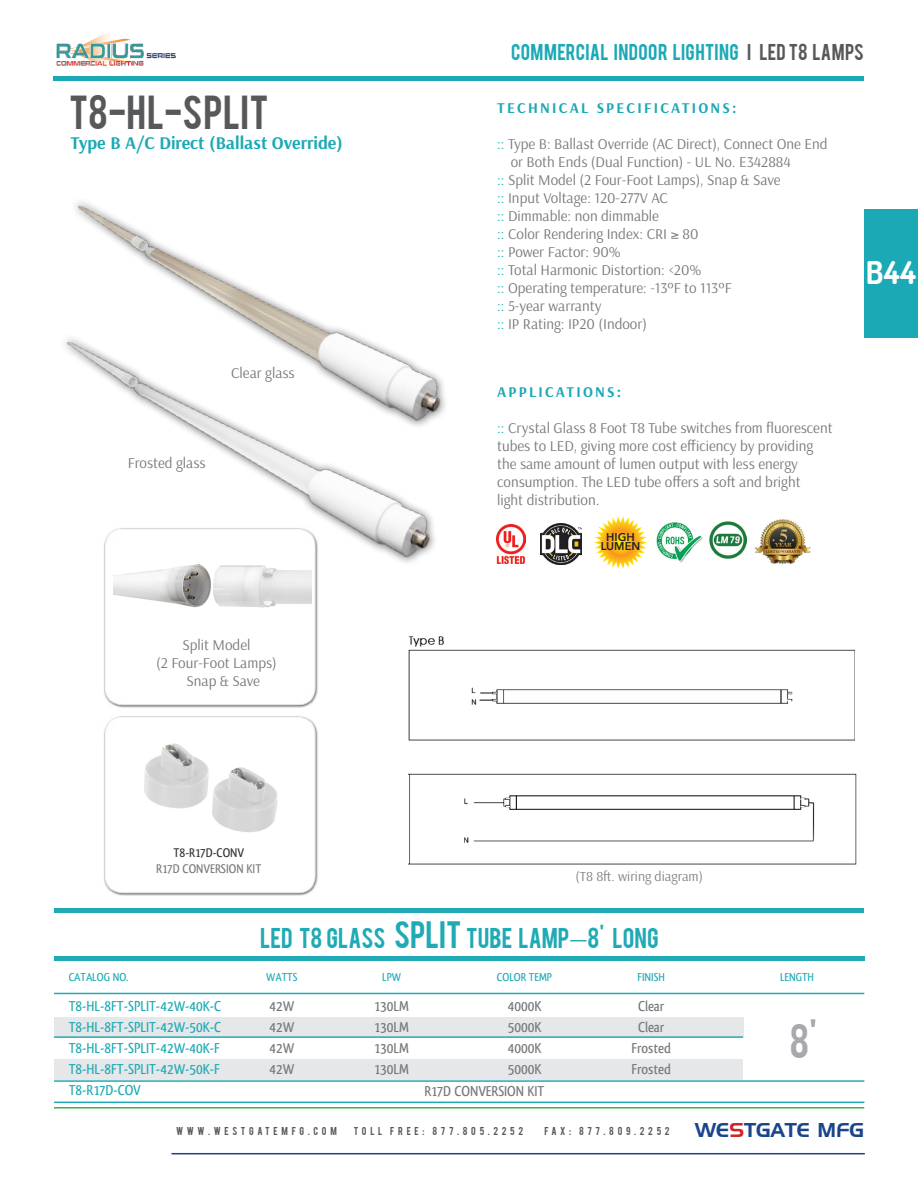
<style>
.page{position:relative;width:918px;height:1188px;background:#fff}
.page>*{position:absolute;margin:0;border:0;box-sizing:border-box;transform-origin:0 0}
.t1{font:37.5px "Bebas";letter-spacing:.015em;color:#57585a}
.t2{font:37.5px "Bebas";color:#a8a9ad}
.t3{font:700 31.5px "Dosis";color:#fff}
.t4{font:22.5px "Bebas";color:#1faab5}
.t5{font:19.5px "Handel Gothic";color:#1b458a}
.t6{font:18px "Bebas";letter-spacing:.02em;color:#1ba9b5}
.bullet-conent{font:700 18px "Arsenal";color:#1ba9b5}
.bullet-conent-2{font:15px/18px "Arsenal";color:#76787b}
.t7{font:500 15px "Qlassik";color:#1faab5}
.t8{font:500 15px/21px "Qlassik";color:#76787b}
.bullet-conent-3{font:700 15px "Arsenal";letter-spacing:.15em;color:#1ba9b5}
.t9{font:13.95px "Arsenal";color:#808285}
.t10{font:500 13.2px "Qlassik";color:#7b7b7e}
.t11{font:500 13.2px "Qlassik";color:#333}
.t12{font:500 12px "Qlassik";color:#1faab5}
.t13{font:600 11.25px "Avenir Next";color:#231f20}
.t14{font:9px "Bebas";letter-spacing:.4em;color:#57585a}
.s1{color:#57585a}
.s2{color:#1ba9b5}
.s3{font-size:30px}
.s4{font-family:"Avenir Next";font-size:30px}
.s5{color:#d1232a}
</style>
<div class="page">
<img style="left:75px;top:206px;width:276px;height:127px">
<div style="left:54px;top:1060px;width:689px;height:20px;background:#e6e7e9"></div>
<div style="left:54px;top:1017px;width:689px;height:19px;background:#e6e7e9"></div>
<hr style="left:54px;top:993px;width:810px;height:1px;background:#1faab5">
<hr style="left:54px;top:1080px;width:810px;height:2px;background:#1faab5">
<hr style="left:54px;top:1102px;width:810px;height:1px;background:#1faab5">
<hr style="left:54px;top:1036px;width:689px;height:2px;background:#1faab5">
<div style="left:54px;top:956px;width:810px;height:5px;background:#1faab5"></div>
<div style="left:54px;top:908px;width:810px;height:5px;background:#1faab5"></div>
<img style="left:104px;top:566px;width:214px;height:142px">
<img style="left:104px;top:716px;width:214px;height:180px">
<hr style="left:54px;top:1107px;width:810px;height:2px;background:#40ae49">
<hr style="left:171px;top:1153px;width:694px;height:1px;background:#1b458a">
<div style="left:59px;top:333px;width:379px;height:233px;background:#231f20;opacity:.75"></div>
<img style="left:59px;top:342px;width:387px;height:219px">
<img style="left:408px;top:636px;width:447px;height:105px">
<img style="left:409px;top:773px;width:448px;height:92px">
<img style="left:656px;top:522px;width:47px;height:41px">
<svg style="left:594px;top:516px;width:53px;height:53px"></svg>
<img style="left:496px;top:524px;width:30px;height:39px">
<img style="left:754px;top:519px;width:57px;height:45px">
<img style="left:540px;top:523px;width:41px;height:41px">
<img style="left:709px;top:522px;width:38px;height:37px">
<div style="left:864px;top:209px;width:54px;height:128px;background:#1ba9b5"></div>
<hr style="left:54px;top:77px;width:810px;height:4px;background:#1ba9b5">
<img style="left:56px;top:32px;width:120px;height:37px">
<img style="left:113px;top:565px;width:199px;height:42px">
<img style="left:139px;top:737px;width:142px;height:103px">
<p class="t6" style="left:511px;top:39px;width:354px">COMMERCIAL INDOOR LIGHTING <span class="s1">I LED T8 LAMPS</span></p>
<p class="t1" style="left:69px;top:85px;width:201px">T8-HL-SPLIT</p>
<p class="bullet-conent-3" style="left:497px;top:98px;width:241px">TECHNICAL SPECIFICATIONS:</p>
<p class="bullet-conent-2" style="left:497px;top:135px;width:332px"><span class="s2">::</span> Type B: Ballast Override (AC Direct), Connect One End</p>
<p class="bullet-conent-2" style="left:511px;top:153px;width:282px">or Both Ends (Dual Function) - UL No. E342884</p>
<p class="bullet-conent-2" style="left:497px;top:171px;width:285px"><span class="s2">::</span> Split Model (2 Four-Foot Lamps), Snap &amp; Save</p>
<p class="bullet-conent-2" style="left:497px;top:189px;width:172px"><span class="s2">::</span> Input Voltage: 120-277V AC</p>
<p class="bullet-conent-2" style="left:497px;top:207px;width:163px"><span class="s2">::</span> Dimmable: non dimmable</p>
<p class="bullet-conent-2" style="left:497px;top:225px;width:203px"><span class="s2">::</span> Color Rendering Index: CRI ≥ 80</p>
<p class="bullet-conent-2" style="left:497px;top:243px;width:125px"><span class="s2">::</span> Power Factor: 90%</p>
<p class="bullet-conent-2" style="left:497px;top:261px;width:206px"><span class="s2">::</span> Total Harmonic Distortion: &lt;20%</p>
<p class="bullet-conent-2" style="left:497px;top:279px;width:236px"><span class="s2">::</span> Operating temperature: -13ºF to 113ºF</p>
<p class="bullet-conent-2" style="left:497px;top:297px;width:106px"><span class="s2">::</span> 5-year warranty</p>
<p class="bullet-conent-2" style="left:497px;top:315px;width:151px"><span class="s2">::</span> IP Rating: IP20 (Indoor)</p>
<p class="bullet-conent" style="left:70px;top:131px;width:274px">Type B A/C Direct (Ballast Override)</p>
<p class="bullet-conent-2" style="left:231px;top:364px;width:65px">Clear glass</p>
<p class="bullet-conent-2" style="left:128px;top:454px;width:79px">Frosted glass</p>
<p class="bullet-conent-2" style="left:182px;top:636px;width:70px">Split Model</p>
<p class="bullet-conent-2" style="left:187px;top:654px;width:92px;text-indent:-30px">(2 Four-Foot Lamps)<br>Snap &amp; Save</p>
<p class="bullet-conent-3" style="left:497px;top:382px;width:126px">APPLICATIONS:</p>
<p class="bullet-conent-2" style="left:497px;top:419px;width:337px"><span class="s2">::</span> Crystal Glass 8 Foot T8 Tube switches from fluorescent</p>
<p class="bullet-conent-2" style="left:497px;top:437px;width:317px">tubes to LED, giving more cost efficiency by providing</p>
<p class="bullet-conent-2" style="left:497px;top:455px;width:302px">the same amount of lumen output with less energy</p>
<p class="bullet-conent-2" style="left:497px;top:473px;width:305px">consumption. The LED tube offers a soft and bright</p>
<p class="bullet-conent-2" style="left:497px;top:491px;width:104px">light distribution.</p>
<p class="t13" style="left:606px;top:527px;width:30px">HIGH</p>
<p class="t13" style="left:601px;top:536px;width:41px">LUMEN</p>
<p class="t3" style="left:866px;top:252px;width:52px">B44</p>
<p class="t11" style="left:174px;top:845px;width:72px">T8-R17D-CONV</p>
<p class="t10" style="left:156px;top:861px;width:107px">R17D CONVERSION KIT</p>
<p class="t9" style="left:575px;top:868px;width:129px">(T8 8ft. wiring diagram)</p>
<p class="t4" style="left:260px;top:922px;width:400px">LED T8 GLASS <span class="s3">SPLIT</span> TUBE LAMP<span class="s4">—</span>8' LONG</p>
<p class="t12" style="left:69px;top:970px;width:61px">CATALOG NO.</p>
<p class="t12" style="left:266px;top:970px;width:33px">WATTS</p>
<p class="t12" style="left:382px;top:970px;width:20px">LPW</p>
<p class="t12" style="left:497px;top:970px;width:57px">COLOR TEMP</p>
<p class="t12" style="left:638px;top:970px;width:29px">FINISH</p>
<p class="t12" style="left:780px;top:970px;width:35px">LENGTH</p>
<p class="t8" style="left:374px;top:996px;width:36px">130LM</p>
<p class="t8" style="left:374px;top:1017px;width:36px">130LM</p>
<p class="t8" style="left:374px;top:1038px;width:36px">130LM</p>
<p class="t8" style="left:374px;top:1059px;width:36px">130LM</p>
<p class="t8" style="left:638px;top:996px;width:28px">Clear</p>
<p class="t8" style="left:638px;top:1017px;width:28px">Clear</p>
<p class="t8" style="left:631px;top:1038px;width:41px">Frosted<br>Frosted</p>
<p class="t7" style="left:69px;top:997px;width:154px">T8-HL-8FT-SPLIT-42W-40K-C</p>
<p class="t7" style="left:69px;top:1018px;width:154px">T8-HL-8FT-SPLIT-42W-50K-C</p>
<p class="t7" style="left:69px;top:1039px;width:153px">T8-HL-8FT-SPLIT-42W-40K-F</p>
<p class="t7" style="left:69px;top:1060px;width:153px">T8-HL-8FT-SPLIT-42W-50K-F</p>
<p class="t7" style="left:69px;top:1081px;width:73px">T8-R17D-COV</p>
<p class="t8" style="left:508px;top:996px;width:35px">4000K</p>
<p class="t8" style="left:508px;top:1017px;width:35px">5000K</p>
<p class="t8" style="left:508px;top:1038px;width:35px">4000K</p>
<p class="t8" style="left:508px;top:1059px;width:35px">5000K</p>
<p class="t8" style="left:269px;top:996px;width:26px">42W</p>
<p class="t8" style="left:269px;top:1017px;width:26px">42W</p>
<p class="t8" style="left:269px;top:1038px;width:26px">42W</p>
<p class="t8" style="left:269px;top:1059px;width:26px">42W</p>
<p class="t2" style="left:789px;top:1014px;width:29px">8'</p>
<p class="t8" style="left:424px;top:1080px;width:122px">R17D CONVERSION KIT</p>
<p class="t14" style="left:176px;top:1124px;width:162px">WWW.WESTGATEMFG.COM</p>
<p class="t14" style="left:354px;top:1124px;width:171px">TOLL FREE: 877.805.2252</p>
<p class="t14" style="left:545px;top:1124px;width:127px">FAX: 877.809.2252</p>
<p class="t5" style="left:695px;top:1121px;width:171px">WE<span class="s5">S</span>TGATE MFG</p>
</div>
